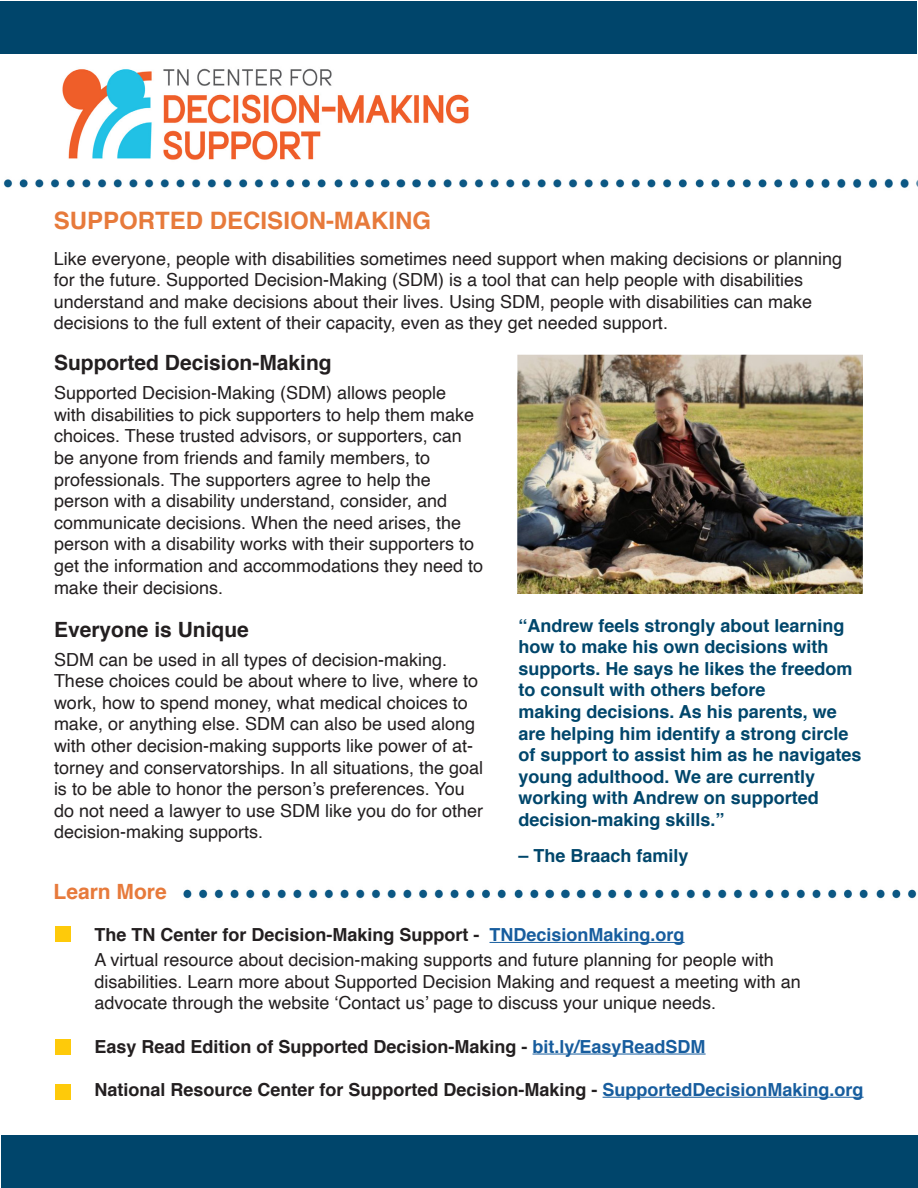
<style>
.page{position:relative;width:918px;height:1188px;background:#fff}
.page>*{position:absolute;margin:0;border:0;box-sizing:border-box;transform-origin:0 0}
.t1{font:700 24px "Helvetica";color:#e77a3b}
.t2{font:700 21px "Helvetica";color:#231f20}
.t3{font:700 21px "Helvetica";color:#e77a3b}
.t4{font:18px/21.6px "Helvetica";color:#231f20}
.t5{font:700 18px/21.6px "Helvetica";color:#00466b}
.t6{font:700 18px "Helvetica";color:#231f20}
.t7{font:700 18px "Helvetica";color:#175d9e}
.s1{color:#175d9e}
</style>
<div class="page">
<div style="left:1px;top:1px;width:916px;height:52px;background:#00456b"></div>
<div style="left:2px;top:1136px;width:916px;height:52px;background:#00456b"></div>
<img style="left:62px;top:68px;width:407px;height:92px">
<img style="left:3px;top:179px;width:780px;height:9px">
<img style="left:517px;top:355px;width:346px;height:239px">
<img style="left:789px;top:178px;width:129px;height:10px">
<img style="left:183px;top:889px;width:734px;height:10px">
<hr style="left:490px;top:942px;width:195px;height:1px;background:#175d9e">
<hr style="left:533px;top:1054px;width:173px;height:1px;background:#175d9e">
<hr style="left:603px;top:1097px;width:261px;height:1px;background:#175d9e">
<div style="left:55px;top:926px;width:16px;height:16px;background:#feca0a"></div>
<div style="left:56px;top:1039px;width:15px;height:16px;background:#feca0a"></div>
<div style="left:56px;top:1084px;width:15px;height:15px;background:#feca0a"></div>
<p class="t1" style="left:54px;top:201px;width:379px">SUPPORTED DECISION-MAKING</p>
<p class="t4" style="left:54px;top:248px;width:790px">Like everyone, people with disabilities sometimes need support when making decisions or planning for the future. Supported Decision-Making (SDM) is a tool that can help people with disabilities</p>
<p class="t4" style="left:54px;top:291px;width:760px">understand and make decisions about their lives. Using SDM, people with disabilities can make</p>
<p class="t4" style="left:54px;top:313px;width:616px">decisions to the full extent of their capacity, even as they get needed support.</p>
<p class="t2" style="left:54px;top:346px;width:279px">Supported Decision-Making</p>
<p class="t4" style="left:54px;top:383px;width:422px">Supported Decision-Making (SDM) allows people with disabilities to pick supporters to help them make choices. These trusted advisors, or supporters, can be anyone from friends and family members, to</p>
<p class="t4" style="left:54px;top:469px;width:431px">professionals. The supporters agree to help the person with a disability understand, consider, and communicate decisions. When the need arises, the person with a disability works with their supporters to get the information and accommodations they need to make their decisions.</p>
<p class="t2" style="left:54px;top:613px;width:196px">Everyone is Unique</p>
<p class="t4" style="left:54px;top:649px;width:431px">SDM can be used in all types of decision-making.<br>These choices could be about where to live, where to work, how to spend money, what medical choices to make, or anything else. SDM can also be used along with other decision-making supports like power of at&shy;torney and conservatorships. In all situations, the goal is to be able to honor the person’s preferences. You do not need a lawyer to use SDM like you do for other decision-making supports.</p>
<p class="t5" style="left:518px;top:615px;width:336px">“Andrew feels strongly about learning how to make his own decisions with supports. He says he likes the freedom to consult with others before</p>
<p class="t5" style="left:518px;top:701px;width:345px">making decisions. As his parents, we are helping him identify a strong circle of support to assist him as he navigates young adulthood. We are currently working with Andrew on supported</p>
<p class="t5" style="left:518px;top:809px;width:208px">decision-making skills.”</p>
<p class="t5" style="left:518px;top:845px;width:172px">– The Braach family</p>
<p class="t3" style="left:54px;top:875px;width:115px">Learn More</p>
<p class="t6" style="left:94px;top:920px;width:387px">The TN Center for Decision-Making Support -</p>
<p class="t7" style="left:490px;top:920px;width:197px">TNDecisionMaking.org</p>
<p class="t4" style="left:94px;top:950px;width:681px">A virtual resource about decision-making supports and future planning for people with</p>
<p class="t4" style="left:94px;top:971px;width:708px">disabilities. Learn more about Supported Decision Making and request a meeting with an</p>
<p class="t4" style="left:94px;top:993px;width:623px">advocate through the website ‘Contact us’ page to discuss your unique needs.</p>
<p class="t6" style="left:94px;top:1032px;width:613px">Easy Read Edition of Supported Decision-Making - <span class="s1">bit.ly/EasyReadSDM</span></p>
<p class="t6" style="left:94px;top:1075px;width:771px">National Resource Center for Supported Decision-Making - <span class="s1">SupportedDecisionMaking.org</span></p>
</div>
